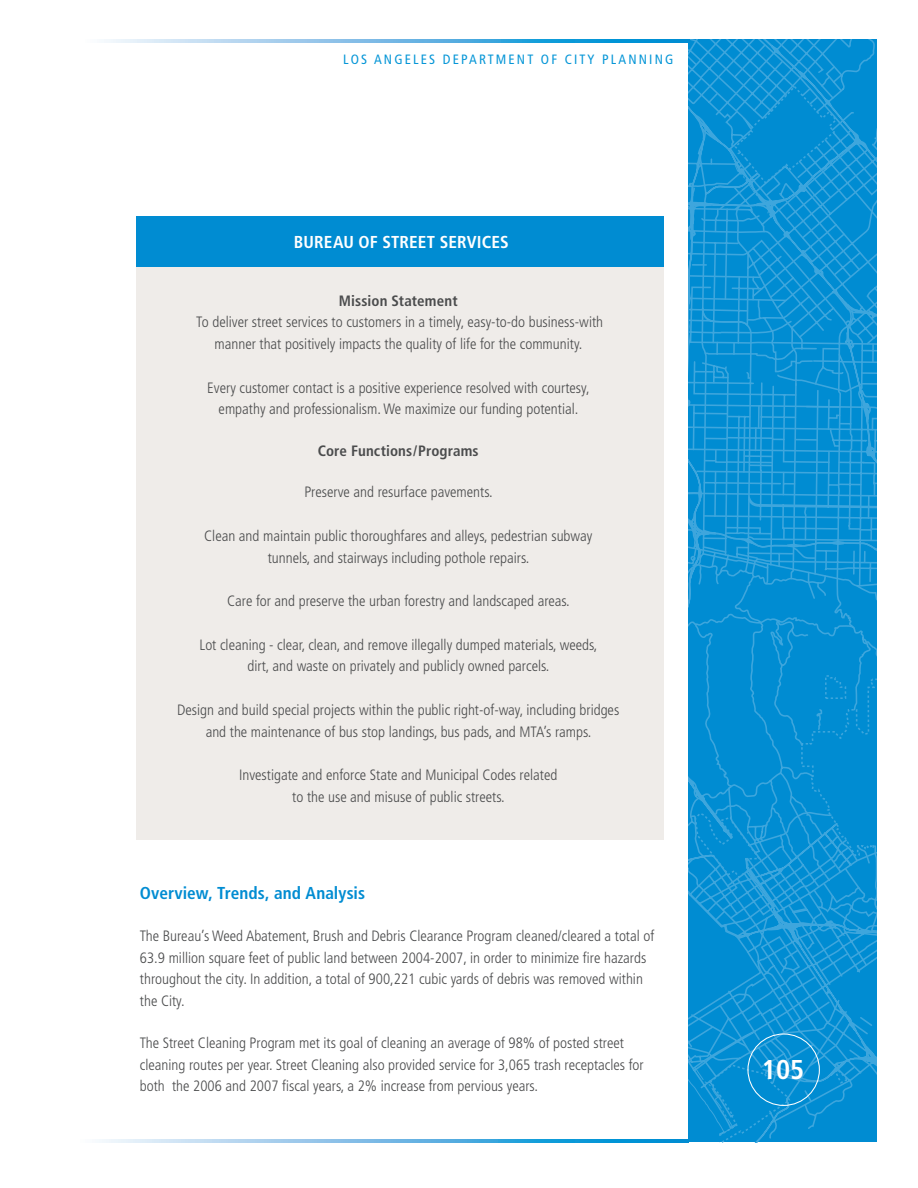
<style>
.page{position:relative;width:918px;height:1188px;background:#fff}
.page>*{position:absolute;margin:0;border:0;box-sizing:border-box;transform-origin:0 0}
.t1{font:700 condensed 27.15px "Frutiger";color:#fff}
.Body_Copy{font:700 condensed 17.25px "Frutiger";letter-spacing:.005em;color:#008cd2}
.Body_Copy-2{font:700 condensed 17.25px "Frutiger";letter-spacing:.005em;color:#fff}
.Body_Copy-3{font:300 condensed 15px/21.8px "Frutiger";color:#4b4c4d;text-align:center}
.Body_Copy-4{font:700 condensed 15px "Frutiger";letter-spacing:.01em;color:#4b4c4d}
.t2{font:condensed 13.5px "Frutiger";letter-spacing:.16em;color:#0696d7}
.s1{font-weight:700}
</style>
<div class="page">
<svg style="left:689px;top:779px;width:188px;height:363px;background:#0c90d4"></svg>
<svg style="left:688px;top:39px;width:189px;height:740px;background:#0b90d3"></svg>
<svg style="left:99px;top:1139px;width:590px;height:3px;background:#6cb9e4"></svg>
<svg style="left:104px;top:39px;width:585px;height:3px;background:#6cb9e4"></svg>
<div style="left:747px;top:1034px;width:73px;height:72px;border:1px solid #fff;border-radius:50%"></div>
<div style="left:136px;top:216px;width:528px;height:623px;background:#efece9"></div>
<div style="left:136px;top:216px;width:528px;height:51px;background:#008cd2"></div>
<p class="t2" style="left:343px;top:52px;width:332px">LOS ANGELES DEPARTMENT OF CITY PLANNING</p>
<p class="Body_Copy-2" style="left:294px;top:232px;width:216px">BUREAU OF STREET SERVICES</p>
<p class="Body_Copy-3" style="left:196px;top:290px;width:409px"><span class="s1">Mission Statement<br></span>To deliver street services to customers in a timely, easy-to-do business-with manner that positively impacts the quality of life for the community.</p>
<p class="Body_Copy-3" style="left:207px;top:377px;width:384px">Every customer contact is a positive experience resolved with courtesy, empathy and professionalism. We maximize our funding potential.</p>
<p class="Body_Copy-4" style="left:318px;top:442px;width:162px">Core Functions/Programs</p>
<p class="Body_Copy-3" style="left:304px;top:482px;width:190px">Preserve and resurface pavements.</p>
<p class="Body_Copy-3" style="left:204px;top:525px;width:390px">Clean and maintain public thoroughfares and alleys, pedestrian subway tunnels, and stairways including pothole repairs.</p>
<p class="Body_Copy-3" style="left:227px;top:590px;width:344px">Care for and preserve the urban forestry and landscaped areas.</p>
<p class="Body_Copy-3" style="left:200px;top:634px;width:400px">Lot cleaning - clear, clean, and remove illegally dumped materials, weeds, dirt, and waste on privately and publicly owned parcels.</p>
<p class="Body_Copy-3" style="left:177px;top:699px;width:444px">Design and build special projects within the public right-of-way, including bridges and the maintenance of bus stop landings, bus pads, and MTA’s ramps.</p>
<p class="Body_Copy-3" style="left:239px;top:764px;width:320px">Investigate and enforce State and Municipal Codes related to the use and misuse of public streets.</p>
<p class="Body_Copy" style="left:140px;top:883px;width:227px">Overview, Trends, and Analysis</p>
<p class="Body_Copy-3" style="left:140px;top:925px;width:516px;text-align:left">The Bureau’s Weed Abatement, Brush and Debris Clearance Program cleaned/cleared a total of 63.9 million square feet of public land between 2004-2007, in order to minimize fire hazards throughout the city. In addition, a total of 900,221 cubic yards of debris was removed within the City.</p>
<p class="Body_Copy-3" style="left:140px;top:1032px;width:505px;text-align:left">The Street Cleaning Program met its goal of cleaning an average of 98% of posted street cleaning routes per year. Street Cleaning also provided service for 3,065 trash receptacles for both the 2006 and 2007 fiscal years, a 2% increase from pervious years.</p>
<h1 class="t1" style="left:762px;top:1054px;width:44px">105</h1>
</div>
